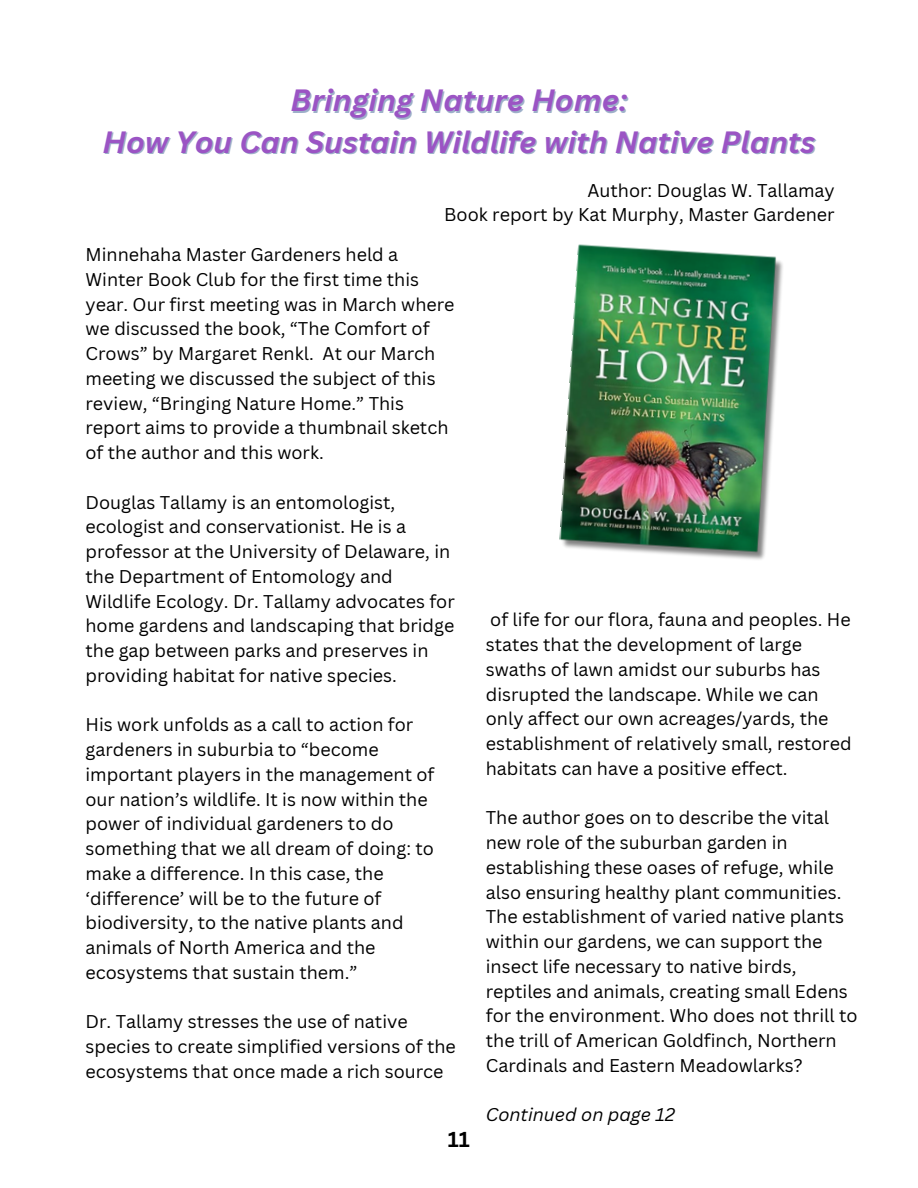
<style>
.page{position:relative;width:918px;height:1188px;background:#fff}
.page>*{position:absolute;margin:0;border:0;box-sizing:border-box;transform-origin:0 0}
.t1{font:italic 700 30px "Canva Sans";color:#9b54c4}
.t2{font:700 21px "Canva Sans";color:#000}
.t3{font:18px/24.8px "Canva Sans";color:#000}
.t4{font:italic 18px "Canva Sans";color:#000}
</style>
<div class="page">
<img style="left:559px;top:244px;width:224px;height:316px">
<p class="t1" style="left:290px;top:79px;width:338px">Bringing Nature Home:</p>
<p class="t1" style="left:103px;top:121px;width:714px">How You Can Sustain Wildlife with Native Plants</p>
<p class="t3" style="left:587px;top:177px;width:249px">Author: Douglas W. Tallamay</p>
<p class="t3" style="left:444px;top:202px;width:392px">Book report by Kat Murphy, Master Gardener</p>
<p class="t3" style="left:86px;top:242px;width:371px">Minnehaha Master Gardeners held a Winter Book Club for the first time this year. Our first meeting was in March where we discussed the book, “The Comfort of Crows” by Margaret Renkl. At our March meeting we discussed the subject of this review, “Bringing Nature Home.” This report aims to provide a thumbnail sketch of the author and this work.</p>
<p class="t3" style="left:86px;top:489px;width:371px">Douglas Tallamy is an entomologist, ecologist and conservationist. He is a professor at the University of Delaware, in the Department of Entomology and Wildlife Ecology. Dr. Tallamy advocates for home gardens and landscaping that bridge the gap between parks and preserves in providing habitat for native species.</p>
<p class="t3" style="left:86px;top:712px;width:351px">His work unfolds as a call to action for gardeners in suburbia to “become important players in the management of our nation’s wildlife. It is now within the power of individual gardeners to do something that we all dream of doing: to make a difference. In this case, the ‘difference’ will be to the future of biodiversity, to the native plants and animals of North America and the ecosystems that sustain them.”</p>
<p class="t3" style="left:86px;top:1009px;width:372px">Dr. Tallamy stresses the use of native species to create simplified versions of the ecosystems that once made a rich source</p>
<p class="t2" style="left:448px;top:1124px;width:24px">11</p>
<h1 class="t3" style="left:486px;top:607px;width:367px">of life for our flora, fauna and peoples. He states that the development of large swaths of lawn amidst our suburbs has disrupted the landscape. While we can only affect our own acreages/yards, the establishment of relatively small, restored habitats can have a positive effect.</h1>
<p class="t3" style="left:486px;top:805px;width:373px">The author goes on to describe the vital new role of the suburban garden in establishing these oases of refuge, while also ensuring healthy plant communities.<br>The establishment of varied native plants within our gardens, we can support the insect life necessary to native birds, reptiles and animals, creating small Edens for the environment. Who does not thrill to the trill of American Goldfinch, Northern Cardinals and Eastern Meadowlarks?</p>
<p class="t4" style="left:486px;top:1102px;width:191px">Continued on page 12</p>
</div>
